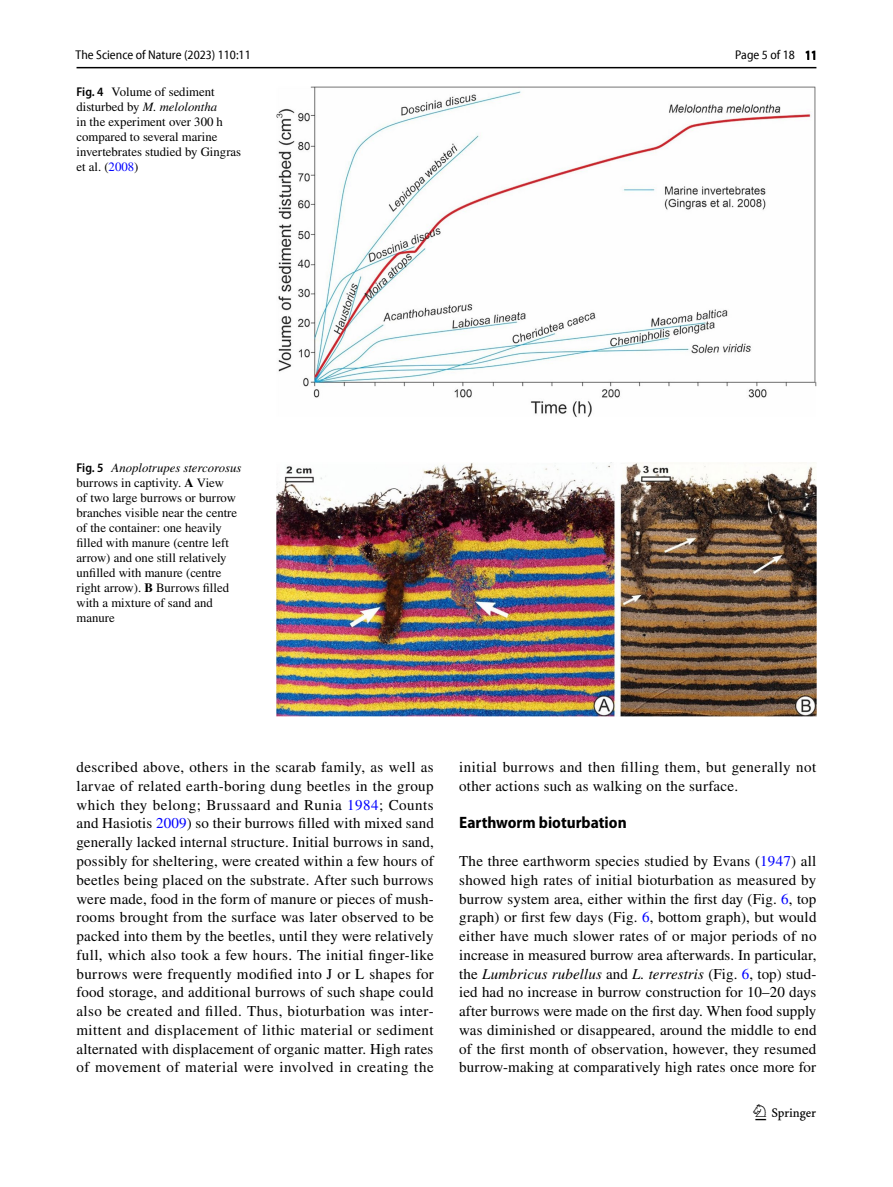
<style>
.page{position:relative;width:893px;height:1187px;background:#fff}
.page>*{position:absolute;margin:0;border:0;box-sizing:border-box;transform-origin:0 0}
.t1{font:22.5px "Springnew Regular 3";color:#000}
.t2{font:700 semi-condensed 16.5px "Myriad Pro";color:#000}
.t3{font:15px/18.8px "STIX";letter-spacing:.02em;color:#000;text-align:justify}
.t4{font:12.75px/15px "STIX";color:#000}
.t5{font:semi-condensed 12.75px "Myriad Pro Unic";color:#000}
.s1{font-family:"Myriad Pro";font-weight:600;font-stretch:semi-condensed}
.s2{font-style:italic}
.s3{color:#00f}
.s4{font-weight:700}
</style>
<div class="page">
<hr style="left:77px;top:67px;width:739px;height:1px;background:#000">
<img style="left:276px;top:87px;width:540px;height:330px">
<img style="left:276px;top:462px;width:540px;height:254px">
<p class="t5" style="left:76px;top:50px;width:177px">The Science of Nature (2023) 110:11</p>
<p class="t5" style="left:735px;top:50px;width:83px">Page 5 of 18 11</p>
<p class="t4" style="left:77px;top:85px;width:166px"><span class="s1">Fig. 4</span> Volume of sediment disturbed by <span class="s2">M. melolontha<br></span>in the experiment over 300 h compared to several marine invertebrates studied by Gingras et al. (<span class="s3">2008</span>)</p>
<p class="t4" style="left:77px;top:461px;width:167px"><span class="s1">Fig. 5</span> <span class="s2">Anoplotrupes stercorosus </span>burrows in captivity. <span class="s4">A</span> View<br>of two large burrows or burrow branches visible near the centre of the container: one heavily filled with manure (centre left arrow) and one still relatively unfilled with manure (centre right arrow). <span class="s4">B</span> Burrows filled with a mixture of sand and manure</p>
<p class="t3" style="left:77px;top:758px;width:359px">described above, others in the scarab family, as well as larvae of related earth-boring dung beetles in the group which they belong; Brussaard and Runia <span class="s3">1984</span>; Counts and Hasiotis <span class="s3">2009</span>) so their burrows filled with mixed sand generally lacked internal structure. Initial burrows in sand, possibly for sheltering, were created within a few hours of beetles being placed on the substrate. After such burrows were made, food in the form of manure or pieces of mush&shy;rooms brought from the surface was later observed to be packed into them by the beetles, until they were relatively full, which also took a few hours. The initial finger-like burrows were frequently modified into J or L shapes for food storage, and additional burrows of such shape could also be created and filled. Thus, bioturbation was inter&shy;mittent and displacement of lithic material or sediment alternated with displacement of organic matter. High rates of movement of material were involved in creating the</p>
<p class="t3" style="left:459px;top:758px;width:359px">initial burrows and then filling them, but generally not other actions such as walking on the surface.</p>
<p class="t2" style="left:459px;top:813px;width:169px">Earthworm bioturbation</p>
<p class="t3" style="left:459px;top:852px;width:359px">The three earthworm species studied by Evans (<span class="s3">1947</span>) all showed high rates of initial bioturbation as measured by burrow system area, either within the first day (Fig. <span class="s3">6</span>, top graph) or first few days (Fig. <span class="s3">6</span>, bottom graph), but would either have much slower rates of or major periods of no increase in measured burrow area afterwards. In particular, the <span class="s2">Lumbricus rubellus</span> and <span class="s2">L. terrestris</span> (Fig. <span class="s3">6</span>, top) stud&shy;ied had no increase in burrow construction for 10–20 days after burrows were made on the first day. When food supply was diminished or disappeared, around the middle to end of the first month of observation, however, they resumed burrow-making at comparatively high rates once more for</p>
<h1 class="t1" style="left:755px;top:1104px;width:62px">1 3</h1>
</div>
